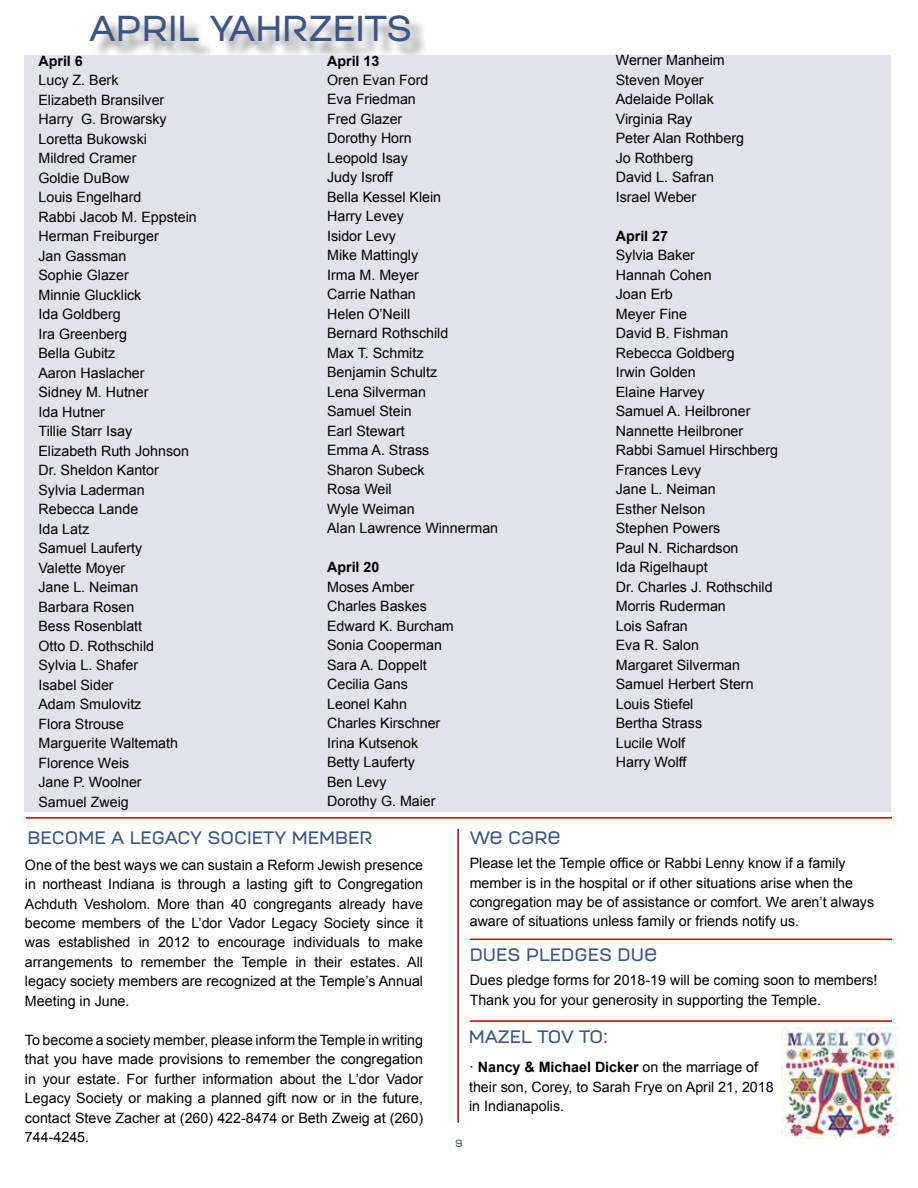
<style>
.page{position:relative;width:918px;height:1188px;background:#fff}
.page>*{position:absolute;margin:0;border:0;box-sizing:border-box;transform-origin:0 0}
.t1{font:500 36px "Moderna Unicase";color:#3c5586}
.t2{font:500 18px "Moderna Unicase";color:#3c5586}
.t3{font:500 18px "Moderna Unicase";color:#3d5387}
.t4{font:14.25px/19.5px "Arial";color:#000}
.t5{font:700 14.25px "Arial";color:#000}
.t6{font:500 10.5px "Moderna Unicase";color:#3c5586}
.s1{font-weight:700}
</style>
<div class="page">
<hr style="left:26px;top:817px;width:866px;height:2px;background:#c00000">
<hr style="left:457px;top:829px;width:2px;height:294px;background:#c00000">
<div style="left:93px;top:17px;width:335px;height:43px;background:#000;opacity:.5"></div>
<div style="left:25px;top:55px;width:866px;height:757px;background:#e2e2ea"></div>
<hr style="left:470px;top:939px;width:422px;height:1px;background:#c00000">
<img style="left:782px;top:1028px;width:116px;height:111px">
<hr style="left:470px;top:1020px;width:422px;height:2px;background:#c00000">
<h1 class="t1" style="left:89px;top:1px;width:325px">APRIL YAHRZEITS</h1>
<p class="t5" style="left:38px;top:51px;width:46px">April 6</p>
<p class="t4" style="left:38px;top:71px;width:160px">Lucy Z. Berk<br>Elizabeth Bransilver<br>Harry G. Browarsky<br>Loretta Bukowski<br>Mildred Cramer<br>Goldie DuBow<br>Louis Engelhard<br>Rabbi Jacob M. Eppstein<br>Herman Freiburger<br>Jan Gassman<br>Sophie Glazer<br>Minnie Glucklick<br>Ida Goldberg<br>Ira Greenberg<br>Bella Gubitz<br>Aaron Haslacher<br>Sidney M. Hutner<br>Ida Hutner<br>Tillie Starr Isay<br>Elizabeth Ruth Johnson<br>Dr. Sheldon Kantor<br>Sylvia Laderman<br>Rebecca Lande<br>Ida Latz<br>Samuel Lauferty<br>Valette Moyer<br>Jane L. Neiman<br>Barbara Rosen<br>Bess Rosenblatt<br>Otto D. Rothschild<br>Sylvia L. Shafer<br>Isabel Sider<br>Adam Smulovitz<br>Flora Strouse<br>Marguerite Waltemath<br>Florence Weis<br>Jane P. Woolner<br>Samuel Zweig</p>
<p class="t5" style="left:327px;top:51px;width:54px">April 13</p>
<p class="t4" style="left:327px;top:70px;width:173px">Oren Evan Ford<br>Eva Friedman<br>Fred Glazer<br>Dorothy Horn<br>Leopold Isay<br>Judy Isroff<br>Bella Kessel Klein<br>Harry Levey<br>Isidor Levy<br>Mike Mattingly<br>Irma M. Meyer<br>Carrie Nathan<br>Helen O’Neill<br>Bernard Rothschild<br>Max T. Schmitz<br>Benjamin Schultz<br>Lena Silverman<br>Samuel Stein<br>Earl Stewart<br>Emma A. Strass<br>Sharon Subeck<br>Rosa Weil<br>Wyle Weiman<br>Alan Lawrence Winnerman</p>
<p class="t5" style="left:327px;top:558px;width:54px">April 20</p>
<p class="t4" style="left:327px;top:577px;width:128px">Moses Amber<br>Charles Baskes<br>Edward K. Burcham<br>Sonia Cooperman<br>Sara A. Doppelt<br>Cecilia Gans<br>Leonel Kahn<br>Charles Kirschner<br>Irina Kutsenok<br>Betty Lauferty<br>Ben Levy<br>Dorothy G. Maier</p>
<p class="t3" style="left:27px;top:824px;width:347px">BECOME A LEGACY SOCIETY MEMBER</p>
<p class="t2" style="left:470px;top:824px;width:93px">WE CARE</p>
<p class="t4" style="left:616px;top:51px;width:130px">Werner Manheim<br>Steven Moyer<br>Adelaide Pollak<br>Virginia Ray<br>Peter Alan Rothberg<br>Jo Rothberg<br>David L. Safran<br>Israel Weber</p>
<p class="t5" style="left:616px;top:226px;width:54px">April 27</p>
<p class="t4" style="left:616px;top:246px;width:164px">Sylvia Baker<br>Hannah Cohen<br>Joan Erb<br>Meyer Fine<br>David B. Fishman<br>Rebecca Goldberg<br>Irwin Golden<br>Elaine Harvey<br>Samuel A. Heilbroner<br>Nannette Heilbroner<br>Rabbi Samuel Hirschberg<br>Frances Levy<br>Jane L. Neiman<br>Esther Nelson<br>Stephen Powers<br>Paul N. Richardson<br>Ida Rigelhaupt<br>Dr. Charles J. Rothschild<br>Morris Ruderman<br>Lois Safran<br>Eva R. Salon<br>Margaret Silverman<br>Samuel Herbert Stern<br>Louis Stiefel<br>Bertha Strass<br>Lucile Wolf<br>Harry Wolff</p>
<p class="t4" style="left:25px;top:855px;width:400px;text-align:justify">One of the best ways we can sustain a Reform Jewish presence in northeast Indiana is through a lasting gift to Congregation Achduth Vesholom. More than 40 congregants already have become members of the L’dor Vador Legacy Society since it was established in 2012 to encourage individuals to make arrangements to remember the Temple in their estates. All legacy society members are recognized at the Temple’s Annual Meeting in June.</p>
<p class="t4" style="left:25px;top:1030px;width:400px;text-align:justify">To become a society member, please inform the Temple in writing that you have made provisions to remember the congregation in your estate. For further information about the L’dor Vador Legacy Society or making a planned gift now or in the future, contact Steve Zacher at (260) 422-8474 or Beth Zweig at (260)<br>744-4245.</p>
<p class="t4" style="left:470px;top:853px;width:406px">Please let the Temple office or Rabbi Lenny know if a family member is in the hospital or if other situations arise when the congregation may be of assistance or comfort. We aren’t always aware of situations unless family or friends notify us.</p>
<p class="t2" style="left:470px;top:941px;width:189px">DUES PLEDGES DUE</p>
<p class="t4" style="left:470px;top:971px;width:409px">Dues pledge forms for 2018-19 will be coming soon to members!<br>Thank you for your generosity in supporting the Temple.</p>
<p class="t2" style="left:469px;top:1023px;width:141px">MAZEL TOV TO:</p>
<p class="t4" style="left:469px;top:1058px;width:306px">· <span class="s1">Nancy &amp; Michael Dicker</span> on the marriage of their son, Corey, to Sarah Frye on April 21, 2018 in Indianapolis.</p>
<p class="t6" style="left:455px;top:1135px;width:9px">9</p>
</div>
